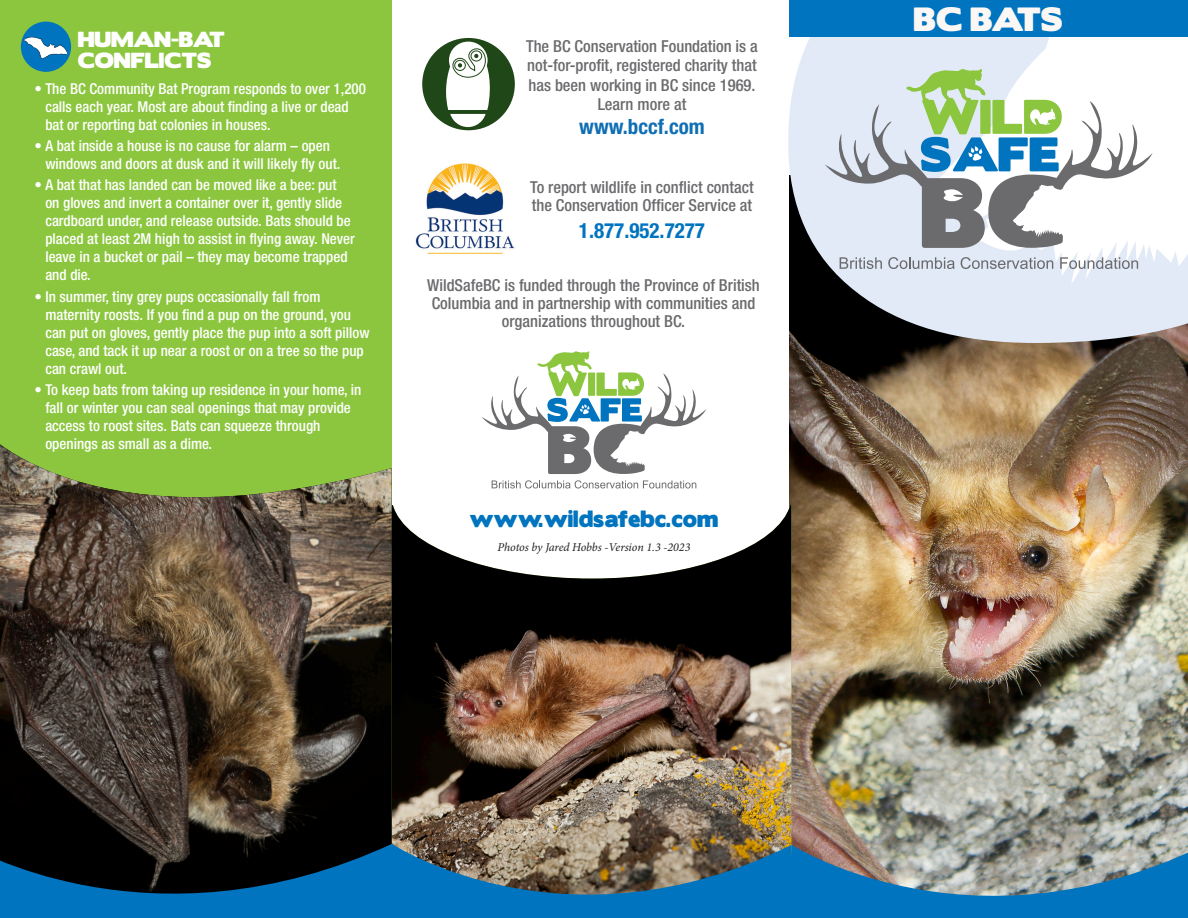
<style>
.page{position:relative;width:1188px;height:918px;background:#fff}
.page>*{position:absolute;margin:0;border:0;box-sizing:border-box;transform-origin:0 0}
.t1{font:30px "Boris Black Bloxx";letter-spacing:-.02em;color:#fbf7f5}
.body{font:21px "Boris Black Bloxx";color:#0074be}
.body-2{font:700 condensed 21px "Helvetica Neue LT Std";color:#0074be}
.body-3{font:700 condensed 21px "Helvetica Neue LT Std";color:#106fb4}
.header_1{font:19.5px/21px "Boris Black Bloxx";color:#fff}
.body-4{font:500 condensed 16.5px/18px "Helvetica Neue LT Std";color:#6b6b6e;text-align:center}
.t2{font:500 condensed 15px/18px "Helvetica Neue LT Std";color:#fff}
.t3{font:italic 12px "Minion Pro";letter-spacing:-.01em;color:#231f20}
.t4{font:700 9.45px/11.2px "Arial";color:#1f4717;text-align:center}
</style>
<div class="page">
<div style="left:0;top:0;width:392px;height:918px;background:#8bc63e"></div>
<img style="left:790px;top:343px;width:398px;height:500px">
<svg style="left:788px;top:0;width:400px;height:343px;fill:#e1eaf6"></svg>
<img style="left:392px;top:505px;width:399px;height:338px">
<img style="left:0;top:444px;width:392px;height:399px">
<img style="left:0;top:843px;width:1188px;height:75px">
<div style="left:21px;top:22px;width:50px;height:50px;background:#0074be;border-radius:50%"></div>
<img style="left:24px;top:37px;width:42px;height:21px">
<div style="left:790px;top:0;width:398px;height:36px;background:#0074be"></div>
<svg style="left:840px;top:257px;width:42px;height:12px"></svg>
<svg style="left:888px;top:257px;width:67px;height:12px"></svg>
<svg style="left:961px;top:257px;width:92px;height:12px"></svg>
<svg style="left:1060px;top:257px;width:78px;height:12px"></svg>
<svg style="left:825px;top:68px;width:328px;height:180px"></svg>
<div style="left:422px;top:38px;width:93px;height:92px;background:#1f4717;border-radius:50%"></div>
<svg style="left:446px;top:42px;width:44px;height:85px"></svg>
<img style="left:415px;top:163px;width:100px;height:91px">
<svg style="left:492px;top:480px;width:204px;height:9px"></svg>
<svg style="left:482px;top:351px;width:224px;height:123px"></svg>
<p class="header_1" style="left:78px;top:29px;width:148px">HUMAN-BAT<br>CONFLICTS</p>
<p class="t2" style="left:45px;top:79px;width:322px;text-indent:-11px">• The BC Community Bat Program responds to over 1,200 calls each year. Most are about finding a live or dead bat or reporting bat colonies in houses.</p>
<p class="t2" style="left:45px;top:137px;width:297px;text-indent:-11px">• A bat inside a house is no cause for alarm – open windows and doors at dusk and it will likely fly out.</p>
<p class="t2" style="left:45px;top:176px;width:311px;text-indent:-11px">• A bat that has landed can be moved like a bee: put<br>on gloves and invert a container over it, gently slide cardboard under, and release outside. Bats should be placed at least 2M high to assist in flying away. Never leave in a bucket or pail – they may become trapped and die.</p>
<p class="t2" style="left:45px;top:287px;width:326px;text-indent:-11px">• In summer, tiny grey pups occasionally fall from maternity roosts. If you find a pup on the ground, you can put on gloves, gently place the pup into a soft pillow case, and tack it up near a roost or on a tree so the pup can crawl out.</p>
<p class="t2" style="left:45px;top:380px;width:317px;text-indent:-11px">• To keep bats from taking up residence in your home, in fall or winter you can seal openings that may provide access to roost sites. Bats can squeeze through openings as small as a dime.</p>
<p class="body-4" style="left:526px;top:36px;width:233px;line-height:19.5px">The BC Conservation Foundation is a not-for-profit, registered charity that has been working in BC since 1969.<br>Learn more at</p>
<p class="body-3" style="left:579px;top:114px;width:127px">www.bccf.com</p>
<p class="t4" style="left:525px;top:67px;width:92px">BRITISH COLUMBIA<br>CONSERVATION</p>
<p class="body-4" style="left:530px;top:178px;width:225px;text-align:left">To report wildlife in conflict contact the Conservation Officer Service at</p>
<p class="body-2" style="left:579px;top:218px;width:127px">1.877.952.7277</p>
<p class="body-4" style="left:427px;top:276px;width:334px">WildSafeBC is funded through the Province of British<br>Columbia and in partnership with communities and organizations throughout BC.</p>
<p class="body" style="left:470px;top:503px;width:250px">www.wildsafebc.com</p>
<p class="t3" style="left:498px;top:539px;width:194px">Photos by Jared Hobbs -Version 1.3 -2023</p>
<p class="t1" style="left:914px;top:-4px;width:150px">BC BATS</p>
</div>
